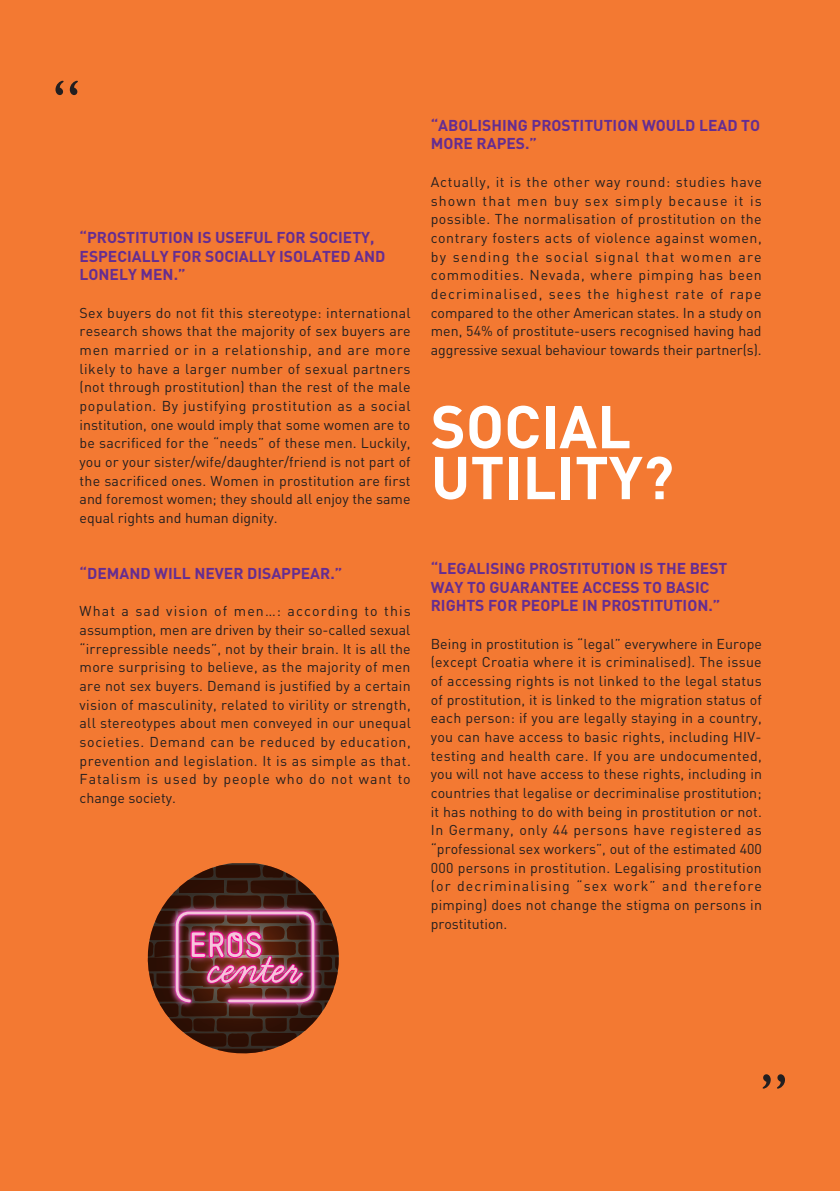
<style>
.page{position:relative;width:840px;height:1191px;background:#fff}
.page>*{position:absolute;margin:0;border:0;box-sizing:border-box;transform-origin:0 0}
.t1{font:70.8px "Joanna";color:#231f20}
.t2{font:700 59.4px/51px "DIN";color:#fff}
.t3{font:700 15.6px/18.6px "DIN";color:#652d91}
.t4{font:14.2px/18.6px "DIN";color:#231f20;text-align:justify}
</style>
<div class="page">
<div style="left:0;top:0;width:839px;height:1191px;background:#f37932"></div>
<svg style="left:147px;top:864px;width:192px;height:189px"></svg>
<h1 class="t1" style="left:49px;top:70px;width:35px">“</h1>
<p class="t3" style="left:80px;top:227px;width:307px">“PROSTITUTION IS USEFUL FOR SOCIETY,<br>ESPECIALLY FOR SOCIALLY ISOLATED AND<br>LONELY MEN.”</p>
<p class="t4" style="left:80px;top:303px;width:332px">Sex buyers do not fit this stereotype: international research shows that the majority of sex buyers are men married or in a relationship, and are more likely to have a larger number of sexual partners (not through prostitution) than the rest of the male population. By justifying prostitution as a social institution, one would imply that some women are to be sacrificed for the “needs” of these men. Luckily, you or your sister/wife/daughter/friend is not part of the sacrificed ones. Women in prostitution are first and foremost women; they should all enjoy the same equal rights and human dignity.</p>
<p class="t3" style="left:80px;top:563px;width:203px">“DEMAND WILL NEVER DISAPP</p>
<p class="t3" style="left:301px;top:563px;width:43px">EAR.”</p>
<p class="t4" style="left:80px;top:601px;width:332px">What a sad vision of men…: according to this assumption, men are driven by their so-called sexual “irrepressible needs”, not by their brain. It is all the more surprising to believe, as the majority of men are not sex buyers. Demand is justified by a certain vision of masculinity, related to virility or strength, all stereotypes about men conveyed in our unequal societies. Demand can be reduced by education, prevention and legislation. It is as simple as that.<br>Fatalism is used by people who do not want to change society.</p>
<p class="t3" style="left:430px;top:115px;width:331px">“ABOLISHING PROSTITUTION WOULD LEAD TO<br>MORE RAPES.”</p>
<p class="t4" style="left:430px;top:172px;width:332px">Actually, it is the other way round: studies have shown that men buy sex simply because it is possible. The normalisation of prostitution on the contrary fosters acts of violence against women, by sending the social signal that women are commodities. Nevada, where pimping has been decriminalised, sees the highest rate of rape compared to the other American states. In a study on men, 54% of prostitute-users recognised having had aggressive sexual behaviour towards their partner(s).</p>
<h2 class="t2" style="left:430px;top:399px;width:195px">SOCIAL<br>UTILITY</h2>
<h2 class="t2" style="left:642px;top:449px;width:33px">?</h2>
<p class="t3" style="left:430px;top:558px;width:298px">“LEGALISING PROSTITUTION IS THE BEST<br>WAY TO GUARANTEE ACC</p>
<p class="t3" style="left:430px;top:577px;width:291px;text-indent:181px">ESS TO BASIC<br>RIGHTS FOR PEOPLE IN PROSTITUTION.”</p>
<p class="t4" style="left:430px;top:634px;width:332px">Being in prostitution is “legal” everywhere in Europe (except Croatia where it is criminalised). The issue of accessing rights is not linked to the legal status of prostitution, it is linked to the migration status of each person: if you are legally staying in a country, you can have access to basic rights, including HIV&shy;testing and health care. If you are undocumented, you will not have access to these rights, including in countries that legalise or decriminalise prostitution; it has nothing to do with being in prostitution or not.<br>In Germany, only 44 persons have registered as “professional sex workers”, out of the estimated 400<br>000 persons in prostitution. Legalising prostitution (or decriminalising “sex work” and therefore pimping) does not change the stigma on persons in prostitution.</p>
<h1 class="t1" style="left:756px;top:1063px;width:35px">”</h1>
</div>
